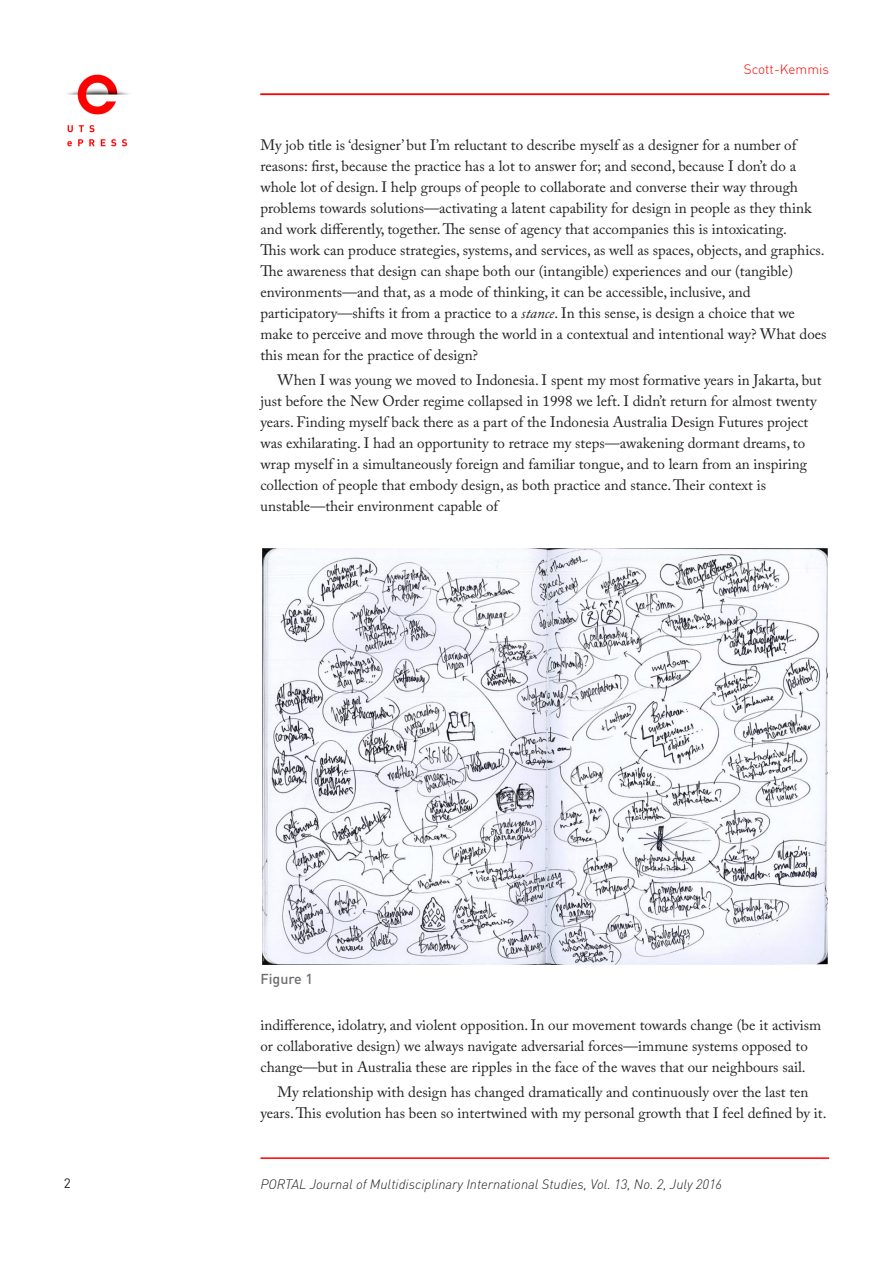
<style>
.page{position:relative;width:893px;height:1263px;background:#fff}
.page>*{position:absolute;margin:0;border:0;box-sizing:border-box;transform-origin:0 0}
.body_copy_-_indent{font:15px/21px "Adobe Caslon Pro";color:#231f20}
.Body_copy_-_1st_para{font:15px/21px "Adobe Caslon Pro";color:#231f20}
.t1{font:500 14.25px "DIN";color:#6c6d70}
.t2{font:italic 300 13.5px "DIN";color:#231f20}
.t3{font:300 13.5px "DIN Pro";color:#fe0000}
.t4{font:13.5px "DIN Pro";color:#231f20}
.s1{font-style:italic}
</style>
<div class="page">
<img style="left:262px;top:549px;width:566px;height:415px">
<img style="left:67px;top:74px;width:62px;height:73px">
<hr style="left:260px;top:94px;width:569px;height:1px;background:#fe0000">
<hr style="left:260px;top:1157px;width:569px;height:2px;background:#fe0000">
<p class="t3" style="left:744px;top:60px;width:87px">Scott-Kemmis</p>
<p class="Body_copy_-_1st_para" style="left:260px;top:134px;width:568px">My job title is ‘designer’ but I’m reluctant to describe myself as a designer for a number of reasons: first, because the practice has a lot to answer for; and second, because I don’t do a whole lot of design. I help groups of people to collaborate and converse their way through problems towards solutions—activating a latent capability for design in people as they think and work differently, together. The sense of agency that accompanies this is intoxicating.<br>This work can produce strategies, systems, and services, as well as spaces, objects, and graphics.<br>The awareness that design can shape both our (intangible) experiences and our (tangible) environments—and that, as a mode of thinking, it can be accessible, inclusive, and participatory—shifts it from a practice to a <span class="s1">stance</span>. In this sense, is design a choice that we make to perceive and move through the world in a contextual and intentional way? What does this mean for the practice of design?</p>
<p class="body_copy_-_indent" style="left:260px;top:370px;width:563px;text-indent:17px">When I was young we moved to Indonesia. I spent my most formative years in Jakarta, but just before the New Order regime collapsed in 1998 we left. I didn’t return for almost twenty years. Finding myself back there as a part of the Indonesia Australia Design Futures project was exhilarating. I had an opportunity to retrace my steps—awakening dormant dreams, to wrap myself in a simultaneously foreign and familiar tongue, and to learn from an inspiring collection of people that embody design, as both practice and stance. Their context is unstable—their environment capable of</p>
<p class="t1" style="left:260px;top:969px;width:54px">Figure 1</p>
<p class="body_copy_-_indent" style="left:260px;top:1014px;width:562px">indifference, idolatry, and violent opposition. In our movement towards change (be it activism or collaborative design) we always navigate adversarial forces—immune systems opposed to change—but in Australia these are ripples in the face of the waves that our neighbours sail.</p>
<p class="body_copy_-_indent" style="left:260px;top:1082px;width:568px;text-align:center">My relationship with design has changed dramatically and continuously over the last ten years. This evolution has been so intertwined with my personal growth that I feel defined by it.</p>
<p class="t4" style="left:64px;top:1174px;width:9px">2</p>
<p class="t2" style="left:260px;top:1176px;width:463px">PORTAL Journal of Multidisciplinary International Studies, Vol. 13, No. 2, July 2016</p>
</div>
